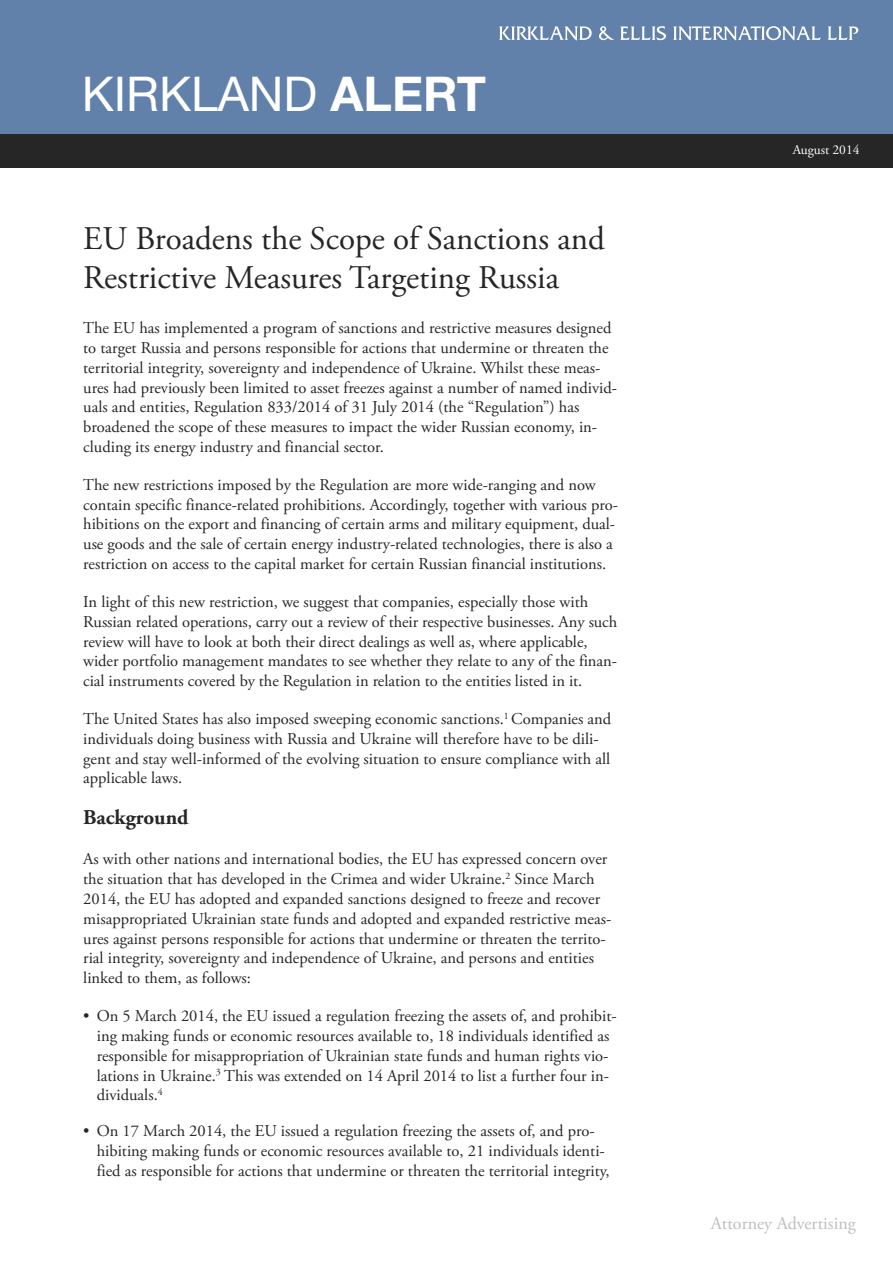
<style>
.page{position:relative;width:893px;height:1263px;background:#fff}
.page>*{position:absolute;margin:0;border:0;box-sizing:border-box;transform-origin:0 0}
.t1{font:48px "Helvetica Neue LT Std";color:#fff}
.t2{font:33px/39.6px "Adobe Garamond Pro";color:#272627}
.t3{font:700 21px "Adobe Garamond Pro";color:#272627}
.t4{font:18px "Adobe Garamond Pro";color:#bebebe}
.t5{font:16.5px/19.8px "Adobe Garamond Pro";color:#272627}
.t6{font:13.5px "Adobe Garamond Pro";color:#fff}
.s1{font-weight:700}
</style>
<div class="page">
<div style="left:0;top:0;width:893px;height:135px;background:#6281aa"></div>
<div style="left:0;top:134px;width:893px;height:34px;background:#272627"></div>
<svg style="left:499px;top:27px;width:93px;height:13px"></svg>
<svg style="left:599px;top:26px;width:15px;height:14px"></svg>
<svg style="left:620px;top:26px;width:46px;height:14px"></svg>
<svg style="left:673px;top:26px;width:148px;height:14px"></svg>
<svg style="left:828px;top:27px;width:30px;height:13px"></svg>
<h1 class="t1" style="left:82px;top:77px;width:406px">KIRKLAND <span class="s1">ALERT</span></h1>
<h2 class="t2" style="left:83px;top:221px;width:523px">EU Broadens the Scope of Sanctions and<br>Restrictive Measures Targeting Russia</h2>
<p class="t5" style="left:83px;top:320px;width:535px">The EU has implemented a program of sanctions and restrictive measures designed to target Russia and persons responsible for actions that undermine or threaten the territorial integrity, sovereignty and independence of Ukraine. Whilst these meas&shy;ures had previously been limited to asset freezes against a number of named individ&shy;uals and entities, Regulation 833/2014 of 31 July 2014 (the “Regulation”) has broadened the scope of these measures to impact the wider Russian economy, in&shy;cluding its energy industry and financial sector.</p>
<p class="t5" style="left:83px;top:476px;width:536px">The new restrictions imposed by the Regulation are more wide-ranging and now contain specific finance-related prohibitions. Accordingly, together with various pro&shy;hibitions on the export and financing of certain arms and military equipment, dual&shy;use goods and the sale of certain energy industry-related technologies, there is also a restriction on access to the capital market for certain Russian financial institutions.</p>
<p class="t5" style="left:83px;top:593px;width:536px">In light of this new restriction, we suggest that companies, especially those with Russian related operations, carry out a review of their respective businesses. Any such review will have to look at both their direct dealings as well as, where applicable, wider portfolio management mandates to see whether they relate to any of the finan&shy;cial instruments covered by the Regulation in relation to the entities listed in it.</p>
<p class="t5" style="left:83px;top:710px;width:530px">The United States has also imposed sweeping economic sanctions.<sup>1</sup> Companies and individuals doing business with Russia and Ukraine will therefore have to be dili&shy;gent and stay well-informed of the evolving situation to ensure compliance with all applicable laws.</p>
<p class="t3" style="left:83px;top:809px;width:107px">Background</p>
<p class="t5" style="left:83px;top:851px;width:530px">As with other nations and international bodies, the EU has expressed concern over the situation that has developed in the Crimea and wider Ukraine.<sup>2</sup> Since March 2014, the EU has adopted and expanded sanctions designed to freeze and recover misappropriated Ukrainian state funds and adopted and expanded restrictive meas&shy;ures against persons responsible for actions that undermine or threaten the territo&shy;rial integrity, sovereignty and independence of Ukraine, and persons and entities linked to them, as follows:</p>
<p class="t5" style="left:97px;top:1007px;width:521px;text-indent:-14px">• On 5 March 2014, the EU issued a regulation freezing the assets of, and prohibit&shy;ing making funds or economic resources available to, 18 individuals identified as responsible for misappropriation of Ukrainian state funds and human rights vio&shy;lations in Ukraine.<sup>3</sup> This was extended on 14 April 2014 to list a further four in&shy;dividuals.<sup>4</sup></p>
<p class="t5" style="left:97px;top:1123px;width:514px;text-indent:-14px">• On 17 March 2014, the EU issued a regulation freezing the assets of, and pro&shy;hibiting making funds or economic resources available to, 21 individuals identi&shy;fied as responsible for actions that undermine or threaten the territorial integrity,</p>
<p class="t6" style="left:793px;top:144px;width:68px">August 2014</p>
<p class="t4" style="left:711px;top:1216px;width:146px">Attorney Advertising</p>
</div>
